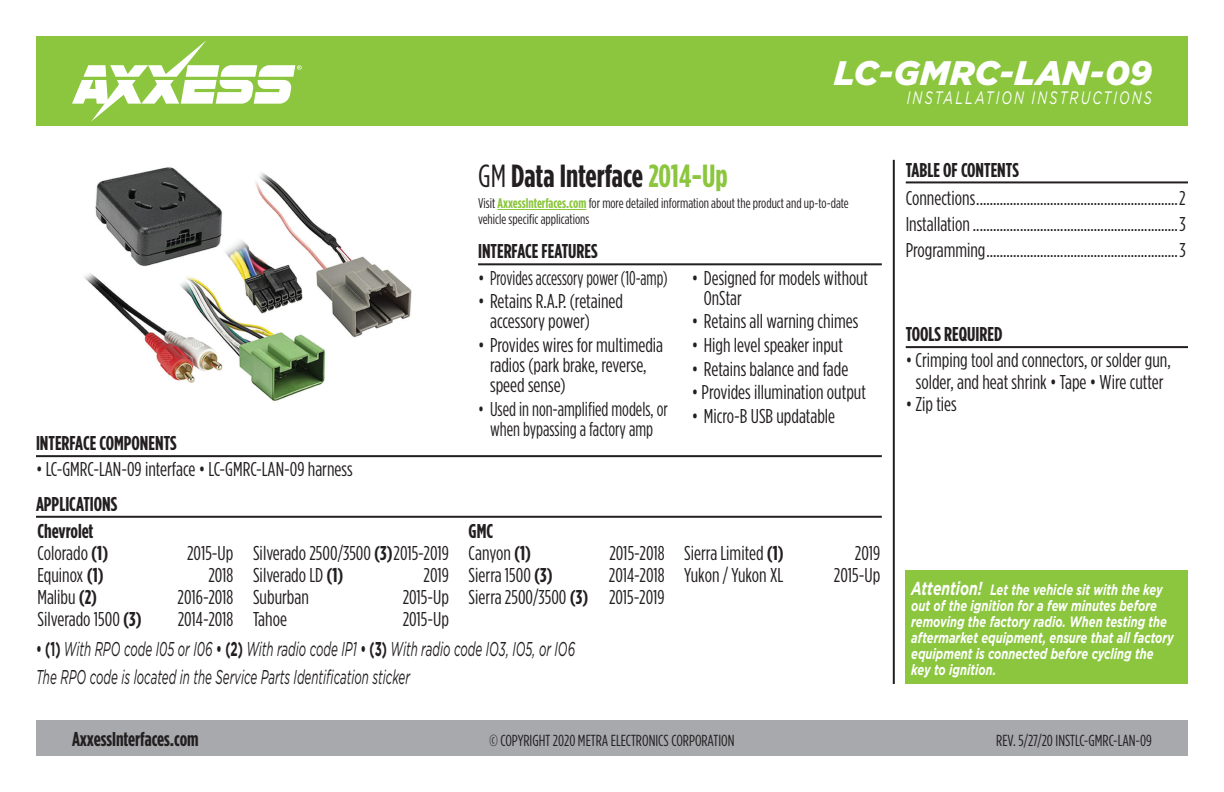
<style>
.page{position:relative;width:1224px;height:792px;background:#fff}
.page>*{position:absolute;margin:0;border:0;box-sizing:border-box;transform-origin:0 0}
.t1{font:italic 900 34px "Gotham";letter-spacing:.005em;color:#fff}
.t2{font:700 32px "Gotham Condensed";color:#231f20}
.t3{font:20px/20px "Gotham Condensed";color:#231f20}
.t4{font:italic 20px/28px "Gotham";color:#231f20;scale:.58 1}
.t5{font:700 20px/27px "Gotham Condensed";color:#231f20}
.t6{font:20px/20px "Gotham Condensed";color:#231f20;text-align:center;scale:.92 1}
.t7{font:italic 18px "Gotham";letter-spacing:.165em;color:#fff;scale:.7 1}
.t8{font:16px "Gotham Condensed";color:#231f20}
.t9{font:italic 700 15px/16px "Gotham";color:#fff;scale:.74 1}
.t10{font:14px/16px "Gotham Condensed";color:#231f20}
.s1{font-weight:400}
.s2{color:#8bc63e}
.s3{font-weight:700;color:#8bc63e}
.s4{font-weight:700}
.s5{font-weight:700;font-style:normal}
.s6{font-size:18.8px}
</style>
<div class="page">
<div style="left:36px;top:720px;width:1152px;height:36px;background:#a8a9ad"></div>
<hr style="left:893px;top:160px;width:2px;height:524px;background:#231f20">
<div style="left:36px;top:36px;width:1152px;height:90px;background:#8bc63e"></div>
<svg style="left:72px;top:40px;width:230px;height:82px"></svg>
<div style="left:906px;top:570px;width:282px;height:114px;background:#8bc63e"></div>
<hr style="left:36px;top:455px;width:846px;height:2px;background:#231f20">
<hr style="left:906px;top:346px;width:282px;height:2px;background:#231f20">
<hr style="left:906px;top:181px;width:282px;height:2px;background:#231f20">
<hr style="left:36px;top:516px;width:846px;height:2px;background:#231f20">
<hr style="left:478px;top:263px;width:404px;height:2px;background:#231f20">
<hr style="left:498px;top:209px;width:88px;height:1px;background:#8bc63e">
<img style="left:84px;top:167px;width:328px;height:234px">
<h1 class="t1" style="left:834px;top:53px;width:319px">LC-GMRC-LAN-09</h1>
<p class="t7" style="left:907px;top:88px;width:352px">INSTALLATION INSTRUCTIONS</p>
<h2 class="t2" style="left:478px;top:158px;width:251px"><span class="s1">GM</span> Data Interface <span class="s2">2014-Up</span></h2>
<p class="t10" style="left:478px;top:195px;width:372px">Visit <span class="s3">AxxessInterfaces.com</span> for more detailed information about the product and up-to-date vehicle specific applications</p>
<p class="t5" style="left:36px;top:429px;width:142px">INTERFACE COMPONENTS</p>
<p class="t3" style="left:36px;top:459px;width:318px">• LC-GMRC-LAN-09 interface • LC-GMRC-LAN-09 harness</p>
<p class="t5" style="left:36px;top:490px;width:83px">APPLICATIONS<br>Chevrolet</p>
<p class="t3" style="left:37px;top:543px;width:72px">Colorado <span class="s4">(1)</span></p>
<p class="t3" style="left:187px;top:543px;width:48px">2015-Up</p>
<p class="t3" style="left:37px;top:565px;width:68px">Equinox <span class="s4">(1)</span></p>
<p class="t3" style="left:208px;top:565px;width:27px">2018</p>
<p class="t3" style="left:37px;top:587px;width:61px">Malibu <span class="s4">(2)</span></p>
<p class="t3" style="left:178px;top:587px;width:57px">2016-2018</p>
<p class="t3" style="left:37px;top:609px;width:106px">Silverado 1500 <span class="s4">(3)</span></p>
<p class="t3" style="left:178px;top:609px;width:57px">2014-2018</p>
<p class="t3" style="left:253px;top:542px;width:197px;line-height:22px">Silverado 2500/3500 <span class="s4">(3)</span>2015-2019<br>Silverado LD <span class="s4">(1)</span></p>
<p class="t3" style="left:424px;top:565px;width:27px">2019</p>
<p class="t3" style="left:253px;top:587px;width:57px">Suburban</p>
<p class="t3" style="left:403px;top:587px;width:48px">2015-Up</p>
<p class="t3" style="left:253px;top:609px;width:35px">Tahoe</p>
<p class="t3" style="left:403px;top:609px;width:48px">2015-Up</p>
<p class="t5" style="left:478px;top:237px;width:121px">INTERFACE FEATURES</p>
<p class="t3" style="left:478px;top:267px;width:191px">• Provides accessory power (10-amp)</p>
<p class="t3" style="left:490px;top:291px;width:135px;text-indent:-12px">• Retains R.A.P. (retained accessory power)</p>
<p class="t3" style="left:490px;top:335px;width:175px;text-indent:-12px">• Provides wires for multimedia radios (park brake, reverse, speed sense)</p>
<p class="t6" style="left:478px;top:398px;width:208px">• Used in non-amplified models, or when bypassing a factory amp</p>
<p class="t5" style="left:469px;top:520px;width:64px;line-height:22px">GMC<br><span class="s1">Canyon</span> (1)</p>
<p class="t3" style="left:609px;top:543px;width:57px">2015-2018</p>
<p class="t3" style="left:469px;top:565px;width:86px">Sierra 1500 <span class="s4">(3)</span></p>
<p class="t3" style="left:469px;top:564px;width:197px;line-height:22px;text-align:right">2014-2018<br>Sierra 2500/3500 <span class="s4">(3)</span> 2015-2019</p>
<p class="t4" style="left:36px;top:635px;width:931px"><span class="s5">• (1)</span> With RPO code I05 or I06 <span class="s5">• (2)</span> With radio code IP1 <span class="s5">• (3)</span> With radio code IO3, IO5, or IO6<br>The RPO code is located in the Service Parts Identification sticker</p>
<p class="t3" style="left:704px;top:267px;width:166px;text-indent:-12px">• Designed for models without<br>OnStar</p>
<p class="t3" style="left:692px;top:311px;width:168px">• Retains all warning chimes</p>
<p class="t3" style="left:692px;top:335px;width:153px">• High level speaker input</p>
<p class="t3" style="left:692px;top:358px;width:158px">• Retains balance and fade</p>
<p class="t3" style="left:692px;top:382px;width:176px">• Provides illumination output</p>
<p class="t3" style="left:692px;top:405px;width:145px">• Micro-B USB updatable</p>
<p class="t3" style="left:684px;top:543px;width:101px">Sierra Limited <span class="s4">(1)</span></p>
<p class="t3" style="left:855px;top:543px;width:27px">2019</p>
<p class="t3" style="left:684px;top:565px;width:100px">Yukon / Yukon XL</p>
<p class="t3" style="left:834px;top:565px;width:48px">2015-Up</p>
<p class="t5" style="left:906px;top:156px;width:115px">TABLE OF CONTENTS</p>
<p class="t3" style="left:906px;top:184px;width:281px;line-height:26px;text-align:justify">Connections............................................................2<br>Installation.............................................................3<br>Programming.........................................................3</p>
<p class="t5" style="left:906px;top:320px;width:98px">TOOLS REQUIRED</p>
<p class="t3" style="left:906px;top:349px;width:267px;line-height:22px;text-align:center">• Crimping tool and connectors, or solder gun, solder, and heat shrink • Tape • Wire cutter</p>
<p class="t3" style="left:906px;top:394px;width:53px">• Zip ties</p>
<p class="t9" style="left:911px;top:582px;width:356px"><span class="s6">Attention!</span> Let the vehicle sit with the key out of the ignition for a few minutes before removing the factory radio. When testing the aftermarket equipment, ensure that all factory equipment is connected before cycling the key to ignition.</p>
<p class="t5" style="left:72px;top:725px;width:128px">AxxessInterfaces.com</p>
<p class="t8" style="left:489px;top:732px;width:247px">© COPYRIGHT 2020 METRA ELECTRONICS CORPORATION</p>
<p class="t8" style="left:996px;top:732px;width:157px">REV. 5/27/20 INSTLC-GMRC-LAN-09</p>
</div>
